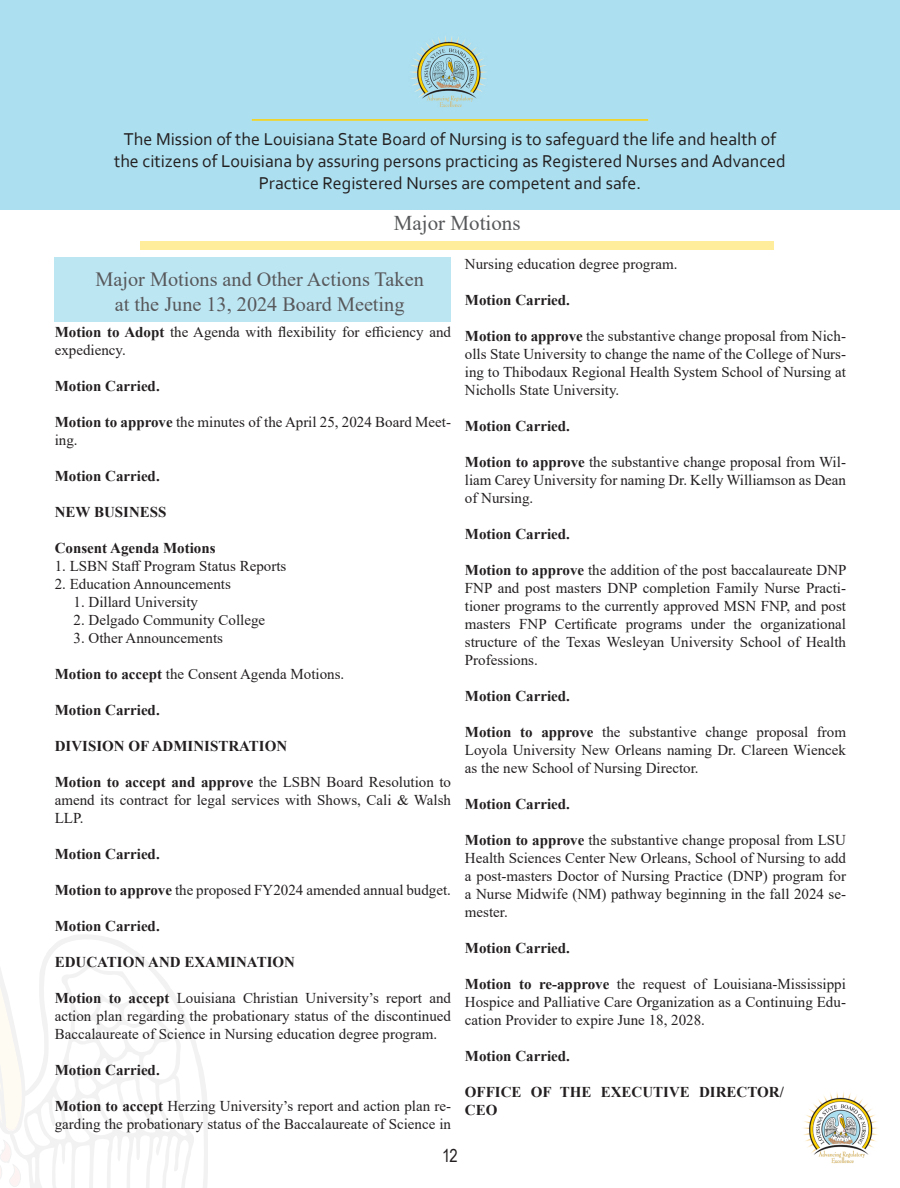
<style>
.page{position:relative;width:900px;height:1188px;background:#fff}
.page>*{position:absolute;margin:0;border:0;box-sizing:border-box;transform-origin:0 0}
.ED_Article_Title{font:21px "Times New Roman";color:#57585a}
.t1{font:20.25px "Times New Roman";color:#57585a}
.t2{font:18px/21.6px "Corbel";color:#231f20;text-align:center}
.t3{font:18px "Arial Narrow";color:#231f20}
.t4{font:15px/18px "Times New Roman";color:#231f20;text-align:justify}
.t5{font:700 15px/18px "Times New Roman";color:#231f20}
.s1{font-weight:700}
</style>
<div class="page">
<svg style="left:127px;top:946px;width:81px;height:242px"></svg>
<svg style="left:0;top:935px;width:127px;height:253px"></svg>
<div style="left:0;top:0;width:900px;height:210px;background:#ace0f0"></div>
<hr style="left:252px;top:119px;width:396px;height:2px;background:#ffd204">
<img style="left:410px;top:36px;width:77px;height:71px">
<img style="left:803px;top:1092px;width:75px;height:72px">
<div style="left:140px;top:242px;width:634px;height:8px;background:#ffed9b"></div>
<div style="left:55px;top:257px;width:396px;height:65px;background:#bde6f3"></div>
<p class="t2" style="left:114px;top:128px;width:673px">The Mission of the Louisiana State Board of Nursing is to safeguard the life and health of the citizens of Louisiana by assuring persons practicing as Registered Nurses and Advanced<br>Practice Registered Nurses are competent and safe.</p>
<p class="ED_Article_Title" style="left:394px;top:208px;width:128px">Major Motions</p>
<p class="t1" style="left:95px;top:265px;width:330px">Major Motions and Other Actions Taken</p>
<p class="t1" style="left:115px;top:290px;width:291px">at the June 13, 2024 Board Meeting</p>
<p class="t4" style="left:55px;top:323px;width:398px"><span class="s1">Motion to Adopt</span> the Agenda with flexibility for efficiency and expediency.</p>
<p class="t5" style="left:55px;top:377px;width:106px">Motion Carried.</p>
<p class="t4" style="left:55px;top:413px;width:398px"><span class="s1">Motion to approve</span> the minutes of the April 25, 2024 Board Meet&shy;ing.</p>
<p class="t5" style="left:55px;top:467px;width:106px">Motion Carried.</p>
<p class="t5" style="left:55px;top:503px;width:113px">NEW BUSINESS</p>
<p class="t5" style="left:55px;top:539px;width:162px">Consent Agenda Motions</p>
<p class="t4" style="left:55px;top:557px;width:233px">1. LSBN Staff Program Status Reports</p>
<p class="t4" style="left:55px;top:575px;width:178px">2. Education Announcements</p>
<p class="t4" style="left:74px;top:593px;width:126px">1. Dillard University</p>
<p class="t4" style="left:74px;top:611px;width:193px">2. Delgado Community College</p>
<p class="t4" style="left:74px;top:629px;width:151px">3. Other Announcements</p>
<p class="t4" style="left:55px;top:665px;width:291px"><span class="s1">Motion to accept</span> the Consent Agenda Motions.</p>
<p class="t5" style="left:55px;top:701px;width:106px">Motion Carried.</p>
<p class="t5" style="left:55px;top:737px;width:234px">DIVISION OF ADMINISTRATION</p>
<p class="t4" style="left:55px;top:773px;width:398px"><span class="s1">Motion to accept and approve</span> the LSBN Board Resolution to amend its contract for legal services with Shows, Cali &amp; Walsh LLP.</p>
<p class="t5" style="left:55px;top:845px;width:106px">Motion Carried.</p>
<p class="t4" style="left:55px;top:881px;width:398px"><span class="s1">Motion to approve</span> the proposed FY2024 amended annual budget.</p>
<p class="t5" style="left:55px;top:917px;width:106px">Motion Carried.</p>
<p class="t5" style="left:55px;top:953px;width:242px">EDUCATION AND EXAMINATION</p>
<p class="t4" style="left:55px;top:989px;width:398px"><span class="s1">Motion to accept</span> Louisiana Christian University’s report and action plan regarding the probationary status of the discontinued Baccalaureate of Science in Nursing education degree program.</p>
<p class="t5" style="left:55px;top:1061px;width:106px">Motion Carried.</p>
<p class="t4" style="left:55px;top:1097px;width:398px"><span class="s1">Motion to accept</span> Herzing University’s report and action plan re&shy;garding the probationary status of the Baccalaureate of Science in</p>
<p class="t4" style="left:465px;top:254px;width:214px">Nursing education degree program.</p>
<p class="t5" style="left:465px;top:290px;width:106px">Motion Carried.</p>
<p class="t4" style="left:465px;top:326px;width:383px"><span class="s1">Motion to approve</span> the substantive change proposal from Nich&shy;olls State University to change the name of the College of Nurs&shy;ing to Thibodaux Regional Health System School of Nursing at Nicholls State University.</p>
<p class="t5" style="left:465px;top:416px;width:106px">Motion Carried.</p>
<p class="t4" style="left:465px;top:452px;width:383px"><span class="s1">Motion to approve</span> the substantive change proposal from Wil&shy;liam Carey University for naming Dr. Kelly Williamson as Dean of Nursing.</p>
<p class="t5" style="left:465px;top:524px;width:106px">Motion Carried.</p>
<p class="t4" style="left:465px;top:560px;width:383px"><span class="s1">Motion to approve</span> the addition of the post baccalaureate DNP FNP and post masters DNP completion Family Nurse Practi&shy;tioner programs to the currently approved MSN FNP, and post masters FNP Certificate programs under the organizational structure of the Texas Wesleyan University School of Health Professions.</p>
<p class="t5" style="left:465px;top:686px;width:106px">Motion Carried.</p>
<p class="t4" style="left:465px;top:722px;width:383px"><span class="s1">Motion to approve</span> the substantive change proposal from Loyola University New Orleans naming Dr. Clareen Wiencek as the new School of Nursing Director.</p>
<p class="t5" style="left:465px;top:794px;width:106px">Motion Carried.</p>
<p class="t4" style="left:465px;top:830px;width:383px"><span class="s1">Motion to approve</span> the substantive change proposal from LSU Health Sciences Center New Orleans, School of Nursing to add a post-masters Doctor of Nursing Practice (DNP) program for a Nurse Midwife (NM) pathway beginning in the fall 2024 se&shy;mester.</p>
<p class="t5" style="left:465px;top:938px;width:106px">Motion Carried.</p>
<p class="t4" style="left:465px;top:974px;width:383px"><span class="s1">Motion to re-approve</span> the request of Louisiana-Mississippi Hospice and Palliative Care Organization as a Continuing Edu&shy;cation Provider to expire June 18, 2028.</p>
<p class="t5" style="left:465px;top:1046px;width:106px">Motion Carried.</p>
<p class="t5" style="left:465px;top:1082px;width:320px">OFFICE OF THE EXECUTIVE DIRECTOR/<br>CEO</p>
<p class="t3" style="left:442px;top:1142px;width:17px">12</p>
</div>
